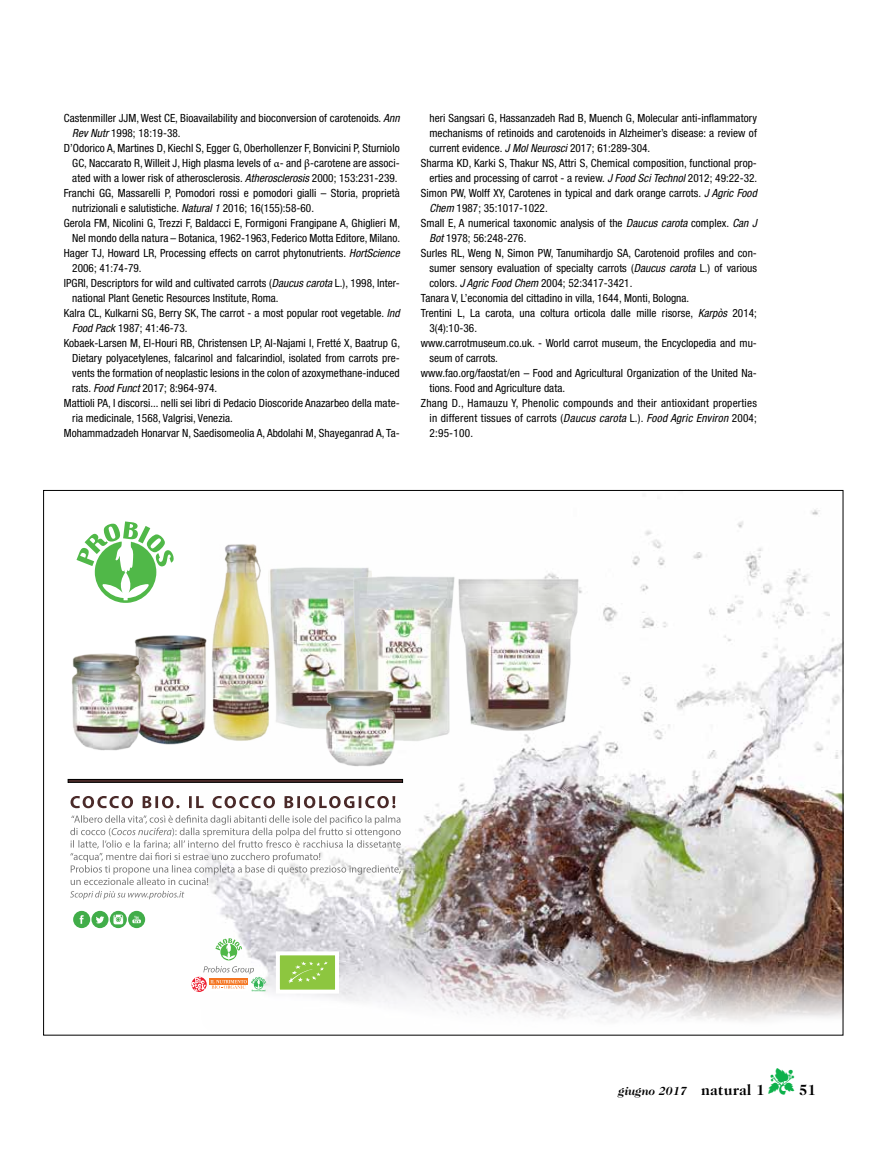
<style>
.page{position:relative;width:893px;height:1149px;background:#fff}
.page>*{position:absolute;margin:0;border:0;box-sizing:border-box;transform-origin:0 0}
.t1{font:700 15px "Caslon 224 IT Cby BT";color:#000}
.t2{font:italic 700 12px "Caslon 224 IT Cby BT";color:#000}
.t3{font:condensed 11.25px "Helvetica Neue";letter-spacing:.005em;color:#000}
.s1{font-style:italic}
.s2{font-family:"Minion Pro";font-weight:500;font-stretch:normal}
.s3{color:#0db14b}
.s4{font-style:normal;font-size:15px}
</style>
<div class="page">
<img style="left:201px;top:509px;width:640px;height:512px">
<img style="left:134px;top:631px;width:77px;height:116px">
<img style="left:71px;top:650px;width:73px;height:101px">
<img style="left:279px;top:564px;width:93px;height:169px">
<img style="left:352px;top:573px;width:105px;height:172px">
<img style="left:451px;top:570px;width:130px;height:165px">
<img style="left:321px;top:686px;width:77px;height:80px">
<img style="left:202px;top:538px;width:77px;height:206px">
<div style="left:68px;top:778px;width:335px;height:4px;border:1px solid #000"></div>
<svg style="left:77px;top:521px;width:97px;height:82px"></svg>
<svg style="left:110px;top:910px;width:17px;height:17px"></svg>
<svg style="left:113px;top:914px;width:10px;height:10px"></svg>
<div style="left:73px;top:910px;width:17px;height:17px;background:#41ad49;border-radius:50%"></div>
<svg style="left:80px;top:915px;width:4px;height:8px"></svg>
<svg style="left:91px;top:910px;width:18px;height:17px"></svg>
<svg style="left:96px;top:916px;width:8px;height:7px"></svg>
<svg style="left:128px;top:910px;width:17px;height:17px"></svg>
<svg style="left:132px;top:915px;width:9px;height:7px"></svg>
<svg style="left:70px;top:890px;width:114px;height:9px"></svg>
<svg style="left:70px;top:814px;width:331px;height:70px"></svg>
<svg style="left:71px;top:795px;width:324px;height:13px"></svg>
<div style="left:279px;top:954px;width:57px;height:36px;background:#8dc63f"></div>
<svg style="left:288px;top:961px;width:40px;height:22px"></svg>
<div style="left:276px;top:951px;width:63px;height:42px;border:4px solid #fff"></div>
<svg style="left:191px;top:937px;width:75px;height:54px"></svg>
<p class="t3" style="left:64px;top:111px;width:337px">Castenmiller JJM, West CE, Bioavailability and bioconversion of carotenoids. <span class="s1">Ann</span></p>
<p class="t3" style="left:72px;top:126px;width:110px"><span class="s1">Rev Nutr</span> 1998; 18:19-38.</p>
<p class="t3" style="left:64px;top:141px;width:337px">D’Odorico A, Martines D, Kiechl S, Egger G, Oberhollenzer F, Bonvicini P, Sturniolo</p>
<p class="t3" style="left:72px;top:156px;width:329px">GC, Naccarato R, Willeit J, High plasma levels of <span class="s2">α</span>- and <span class="s2">β</span>-carotene are associ-</p>
<p class="t3" style="left:72px;top:171px;width:327px">ated with a lower risk of atherosclerosis. <span class="s1">Atherosclerosis</span> 2000; 153:231-239.</p>
<p class="t3" style="left:64px;top:186px;width:337px">Franchi GG, Massarelli P, Pomodori rossi e pomodori gialli – Storia, proprietà</p>
<p class="t3" style="left:72px;top:201px;width:243px">nutrizionali e salutistiche. <span class="s1">Natural 1</span> 2016; 16(155):58-60.</p>
<p class="t3" style="left:64px;top:216px;width:338px">Gerola FM, Nicolini G, Trezzi F, Baldacci E, Formigoni Frangipane A, Ghiglieri M,</p>
<p class="t3" style="left:72px;top:231px;width:329px">Nel mondo della natura – Botanica, 1962-1963, Federico Motta Editore, Milano.</p>
<p class="t3" style="left:64px;top:246px;width:337px">Hager TJ, Howard LR, Processing effects on carrot phytonutrients. <span class="s1">HortScience</span></p>
<p class="t3" style="left:72px;top:261px;width:71px">2006; 41:74-79.</p>
<p class="t3" style="left:64px;top:276px;width:337px">IPGRI, Descriptors for wild and cultivated carrots (<span class="s1">Daucus carota</span> L.), 1998, Inter-</p>
<p class="t3" style="left:72px;top:291px;width:208px">national Plant Genetic Resources Institute, Roma.</p>
<p class="t3" style="left:64px;top:306px;width:337px">Kalra CL, Kulkarni SG, Berry SK, The carrot - a most popular root vegetable. <span class="s1">Ind</span></p>
<p class="t3" style="left:72px;top:321px;width:117px"><span class="s1">Food Pack</span> 1987; 41:46-73.</p>
<p class="t3" style="left:64px;top:336px;width:338px">Kobaek-Larsen M, El-Houri RB, Christensen LP, Al-Najami I, Fretté X, Baatrup G,</p>
<p class="t3" style="left:72px;top:351px;width:329px">Dietary polyacetylenes, falcarinol and falcarindiol, isolated from carrots pre-</p>
<p class="t3" style="left:72px;top:366px;width:329px">vents the formation of neoplastic lesions in the colon of azoxymethane-induced</p>
<p class="t3" style="left:72px;top:381px;width:147px">rats. <span class="s1">Food Funct</span> 2017; 8:964-974.</p>
<p class="t3" style="left:64px;top:396px;width:337px">Mattioli PA, I discorsi... nelli sei libri di Pedacio Dioscoride Anazarbeo della mate-</p>
<p class="t3" style="left:72px;top:411px;width:162px">ria medicinale, 1568, Valgrisi, Venezia.</p>
<p class="t3" style="left:64px;top:426px;width:337px">Mohammadzadeh Honarvar N, Saedisomeolia A, Abdolahi M, Shayeganrad A, Ta-</p>
<p class="t3" style="left:429px;top:111px;width:329px">heri Sangsari G, Hassanzadeh Rad B, Muench G, Molecular anti-inflammatory</p>
<p class="t3" style="left:429px;top:126px;width:329px">mechanisms of retinoids and carotenoids in Alzheimer’s disease: a review of</p>
<p class="t3" style="left:429px;top:141px;width:222px">current evidence. <span class="s1">J Mol Neurosci</span> 2017; 61:289-304.</p>
<p class="t3" style="left:421px;top:156px;width:337px">Sharma KD, Karki S, Thakur NS, Attri S, Chemical composition, functional prop-</p>
<p class="t3" style="left:429px;top:171px;width:329px">erties and processing of carrot - a review. <span class="s1">J Food Sci Technol</span> 2012; 49:22-32.</p>
<p class="t3" style="left:421px;top:186px;width:337px">Simon PW, Wolff XY, Carotenes in typical and dark orange carrots. <span class="s1">J Agric Food</span></p>
<p class="t3" style="left:429px;top:201px;width:120px"><span class="s1">Chem</span> 1987; 35:1017-1022.</p>
<p class="t3" style="left:421px;top:216px;width:337px">Small E, A numerical taxonomic analysis of the <span class="s1">Daucus carota</span> complex. <span class="s1">Can J</span></p>
<p class="t3" style="left:429px;top:231px;width:98px"><span class="s1">Bot</span> 1978; 56:248-276.</p>
<p class="t3" style="left:421px;top:246px;width:337px">Surles RL, Weng N, Simon PW, Tanumihardjo SA, Carotenoid profiles and con-</p>
<p class="t3" style="left:429px;top:261px;width:329px">sumer sensory evaluation of specialty carrots (<span class="s1">Daucus carota</span> L.) of various</p>
<p class="t3" style="left:429px;top:276px;width:204px">colors. <span class="s1">J Agric Food Chem</span> 2004; 52:3417-3421.</p>
<p class="t3" style="left:421px;top:291px;width:270px">Tanara V, L’economia del cittadino in villa, 1644, Monti, Bologna.</p>
<p class="t3" style="left:421px;top:306px;width:337px">Trentini L, La carota, una coltura orticola dalle mille risorse, <span class="s1">Karpòs</span> 2014;</p>
<p class="t3" style="left:429px;top:321px;width:49px">3(4):10-36.</p>
<p class="t3" style="left:421px;top:336px;width:337px">www.carrotmuseum.co.uk. - World carrot museum, the Encyclopedia and mu-</p>
<p class="t3" style="left:429px;top:351px;width:70px">seum of carrots.</p>
<p class="t3" style="left:421px;top:366px;width:337px">www.fao.org/faostat/en – Food and Agricultural Organization of the United Na-</p>
<p class="t3" style="left:429px;top:381px;width:137px">tions. Food and Agriculture data.</p>
<p class="t3" style="left:421px;top:396px;width:337px">Zhang D., Hamauzu Y, Phenolic compounds and their antioxidant properties</p>
<p class="t3" style="left:429px;top:411px;width:329px">in different tissues of carrots (<span class="s1">Daucus carota</span> L.). <span class="s1">Food Agric Environ</span> 2004;</p>
<p class="t3" style="left:429px;top:426px;width:45px">2:95-100.</p>
<h1 class="t1" style="left:768px;top:1079px;width:49px"><span class="s3">▼</span> 51</h1>
<p class="t2" style="left:618px;top:1082px;width:148px">giugno 2017 <span class="s4">natural 1</span></p>
</div>
